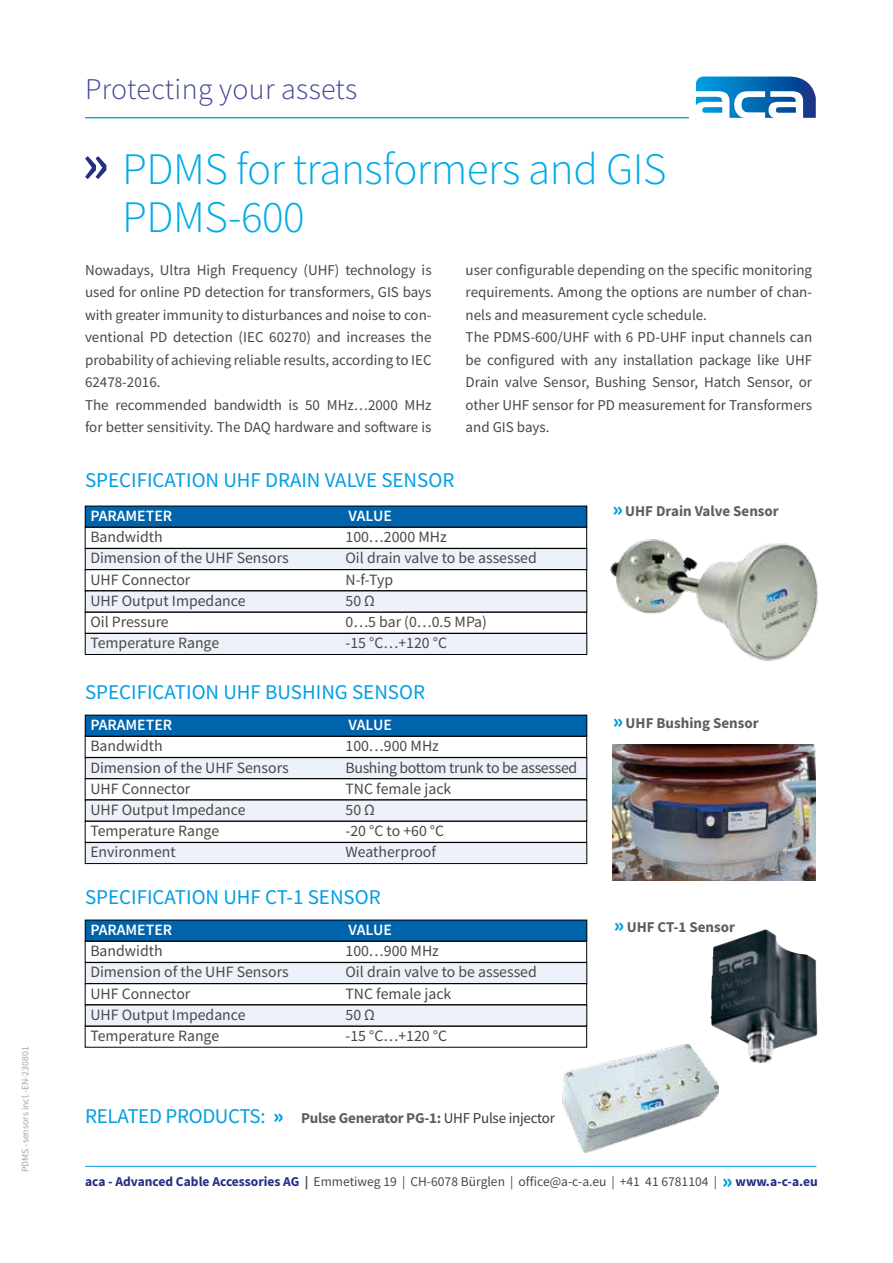
<style>
.page{position:relative;width:893px;height:1263px;background:#fff}
.page>*{position:absolute;margin:0;border:0;box-sizing:border-box;transform-origin:0 0}
.t1{font:300 45px/48px "Source Sans Pro";letter-spacing:-.01em;color:#00ace9}
.t2{font:300 30px "Source Sans Pro";letter-spacing:.01em;color:#424695}
.t3{font:21px "Source Sans Pro";color:#009ee3}
.t4{font:15.75px "Source Sans Pro";color:#484847}
.t5{font:600 15.75px "Source Sans Pro";color:#fff}
.t6{font:15.75px "Source Sans Pro";letter-spacing:-.02em;color:#484847}
.t7{font:15px/22.5px "Source Sans Pro";color:#484847}
.t8{font:700 15px "Source Sans Pro";color:#5f5e5e}
.t9{font:13.5px "Source Sans Pro";color:#484847}
.t10{font:9.75px "Source Sans Pro";color:#a7a7a8}
.s1{font-weight:600;font-size:60px;color:#232f85}
.s2{font-weight:400;font-size:21px;color:#009ee3}
.s3{font-weight:900;font-size:21px;color:#009ee3}
.s4{font-weight:400;color:#3a3a39}
.s5{font-weight:700;color:#232f85}
.s6{font-weight:700}
</style>
<div class="page">
<svg style="left:696px;top:77px;width:120px;height:41px"></svg>
<hr style="left:85px;top:1166px;width:731px;height:1px;background:#009ee3">
<hr style="left:85px;top:117px;width:604px;height:1px;background:#009ee3">
<img style="left:610px;top:539px;width:208px;height:122px">
<div style="left:85px;top:527px;width:502px;height:21px;border:1px solid #000"></div>
<div style="left:85px;top:506px;width:502px;height:21px;background:#0064ad"></div>
<div style="left:85px;top:549px;width:502px;height:20px;background:#edf1f9"></div>
<div style="left:85px;top:548px;width:502px;height:22px;border:1px solid #000"></div>
<div style="left:85px;top:612px;width:502px;height:21px;border:1px solid #000"></div>
<div style="left:85px;top:569px;width:502px;height:22px;border:1px solid #000"></div>
<div style="left:85px;top:591px;width:502px;height:21px;background:#edf1f9"></div>
<div style="left:85px;top:633px;width:502px;height:21px;background:#edf1f9"></div>
<div style="left:85px;top:633px;width:502px;height:22px;border:1px solid #000"></div>
<img style="left:559px;top:1043px;width:160px;height:110px">
<img style="left:613px;top:744px;width:202px;height:137px">
<div style="left:85px;top:736px;width:502px;height:21px;border:1px solid #000"></div>
<div style="left:85px;top:715px;width:502px;height:21px;background:#0064ad"></div>
<div style="left:85px;top:758px;width:502px;height:21px;background:#edf1f9"></div>
<div style="left:85px;top:757px;width:502px;height:22px;border:1px solid #000"></div>
<div style="left:85px;top:821px;width:502px;height:21px;border:1px solid #000"></div>
<div style="left:85px;top:779px;width:502px;height:21px;border:1px solid #000"></div>
<div style="left:85px;top:800px;width:502px;height:21px;background:#edf1f9"></div>
<div style="left:85px;top:842px;width:502px;height:21px;background:#edf1f9"></div>
<div style="left:85px;top:842px;width:502px;height:22px;border:1px solid #000"></div>
<div style="left:85px;top:941px;width:502px;height:21px;border:1px solid #000"></div>
<div style="left:85px;top:920px;width:502px;height:21px;background:#0064ad"></div>
<div style="left:85px;top:962px;width:502px;height:21px;background:#edf1f9"></div>
<div style="left:85px;top:962px;width:502px;height:22px;border:1px solid #000"></div>
<div style="left:85px;top:1026px;width:502px;height:21px;background:#fff"></div>
<div style="left:85px;top:1026px;width:502px;height:21px;border:1px solid #000"></div>
<div style="left:85px;top:983px;width:502px;height:22px;border:1px solid #000"></div>
<div style="left:85px;top:1005px;width:502px;height:21px;background:#edf1f9"></div>
<img style="left:711px;top:929px;width:107px;height:134px">
<p class="t10" style="left:19px;top:1172px;width:127px;rotate:-90deg">PDMS -sensors incl.-EN-230801</p>
<h2 class="t2" style="left:85px;top:71px;width:274px">Protecting your assets</h2>
<h1 class="t1" style="left:122px;top:145px;width:546px;text-indent:-40px"><span class="s1">»</span> PDMS for transformers and GIS<br>PDMS-600</h1>
<p class="t7" style="left:85px;top:259px;width:348px">Nowadays, Ultra High Frequency (UHF) technology is used for online PD detection for transformers, GIS bays with greater immunity to disturbances and noise to con&shy;ventional PD detection (IEC 60270) and increases the probability of achieving reliable results, according to IEC 62478-2016.<br>The recommended bandwidth is 50 MHz…2000 MHz for better sensitivity. The DAQ hardware and software is</p>
<p class="t7" style="left:466px;top:259px;width:348px">user configurable depending on the specific monitoring requirements. Among the options are number of chan&shy;nels and measurement cycle schedule.<br>The PDMS-600/UHF with 6 PD-UHF input channels can be configured with any installation package like UHF Drain valve Sensor, Bushing Sensor, Hatch Sensor, or other UHF sensor for PD measurement for Transformers and GIS bays.</p>
<h3 class="t3" style="left:85px;top:467px;width:371px">SPECIFICATION UHF DRAIN VALVE SENSOR</h3>
<p class="t5" style="left:90px;top:505px;width:83px">PARAMETER</p>
<p class="t5" style="left:349px;top:505px;width:45px">VALUE</p>
<p class="t4" style="left:90px;top:527px;width:74px">Bandwidth</p>
<p class="t4" style="left:345px;top:527px;width:103px">100…2000 MHz</p>
<p class="t4" style="left:90px;top:548px;width:200px">Dimension of the UHF Sensors</p>
<p class="t4" style="left:345px;top:548px;width:193px">Oil drain valve to be assessed</p>
<p class="t4" style="left:90px;top:569px;width:102px">UHF Connector</p>
<p class="t4" style="left:345px;top:569px;width:49px">N-f-Typ</p>
<p class="t4" style="left:90px;top:591px;width:157px">UHF Output Impedance</p>
<p class="t4" style="left:345px;top:591px;width:31px">50 Ω</p>
<p class="t4" style="left:90px;top:612px;width:80px">Oil Pressure</p>
<p class="t4" style="left:345px;top:612px;width:143px">0…5 bar (0…0.5 MPa)</p>
<p class="t4" style="left:90px;top:633px;width:130px">Temperature Range</p>
<p class="t4" style="left:345px;top:633px;width:103px">-15 °C…+120 °C</p>
<h3 class="t3" style="left:85px;top:679px;width:341px">SPECIFICATION UHF BUSHING SENSOR</h3>
<p class="t5" style="left:90px;top:714px;width:83px">PARAMETER</p>
<p class="t5" style="left:349px;top:714px;width:45px">VALUE</p>
<p class="t4" style="left:90px;top:736px;width:74px">Bandwidth</p>
<p class="t4" style="left:345px;top:736px;width:95px">100…900 MHz</p>
<p class="t4" style="left:90px;top:757px;width:200px">Dimension of the UHF Sensors</p>
<p class="t6" style="left:345px;top:757px;width:233px">Bushing bottom trunk to be assessed</p>
<p class="t4" style="left:90px;top:778px;width:102px">UHF Connector</p>
<p class="t4" style="left:345px;top:778px;width:107px">TNC female jack</p>
<p class="t4" style="left:90px;top:800px;width:157px">UHF Output Impedance</p>
<p class="t4" style="left:345px;top:800px;width:31px">50 Ω</p>
<p class="t4" style="left:90px;top:821px;width:130px">Temperature Range</p>
<p class="t4" style="left:345px;top:821px;width:100px">-20 °C to +60 °C</p>
<p class="t4" style="left:90px;top:842px;width:87px">Environment</p>
<p class="t4" style="left:345px;top:842px;width:92px">Weatherproof</p>
<h3 class="t3" style="left:85px;top:883px;width:297px">SPECIFICATION UHF CT-1 SENSOR</h3>
<p class="t5" style="left:90px;top:919px;width:83px">PARAMETER</p>
<p class="t5" style="left:349px;top:919px;width:45px">VALUE</p>
<p class="t4" style="left:90px;top:941px;width:74px">Bandwidth</p>
<p class="t4" style="left:345px;top:941px;width:95px">100…900 MHz</p>
<p class="t4" style="left:90px;top:962px;width:200px">Dimension of the UHF Sensors</p>
<p class="t4" style="left:345px;top:962px;width:193px">Oil drain valve to be assessed</p>
<p class="t4" style="left:90px;top:983px;width:102px">UHF Connector</p>
<p class="t4" style="left:345px;top:983px;width:107px">TNC female jack</p>
<p class="t4" style="left:90px;top:1004px;width:157px">UHF Output Impedance</p>
<p class="t4" style="left:345px;top:1004px;width:31px">50 Ω</p>
<p class="t4" style="left:90px;top:1026px;width:130px">Temperature Range</p>
<p class="t4" style="left:345px;top:1026px;width:103px">-15 °C…+120 °C</p>
<p class="t8" style="left:85px;top:1108px;width:471px"><span class="s2">RELATED PRODUCTS:</span> <span class="s3">»</span> Pulse Generator PG-1: <span class="s4">UHF Pulse injector</span></p>
<p class="t8" style="left:612px;top:501px;width:168px"><span class="s3">»</span>UHF Drain Valve Sensor</p>
<p class="t8" style="left:613px;top:712px;width:147px"><span class="s3">»</span>UHF Bushing Sensor</p>
<p class="t8" style="left:614px;top:916px;width:123px"><span class="s3">»</span>UHF CT-1 Sensor</p>
<p class="t9" style="left:85px;top:1173px;width:734px"><span class="s5">aca - Advanced Cable Accessories AG</span> <span class="s6">|</span> Emmetiweg 19 | CH-6078 Bürglen | office@a-c-a.eu | +41 41 6781104 | <span class="s3">»</span> <span class="s5">www.a-c-a.eu</span></p>
</div>
